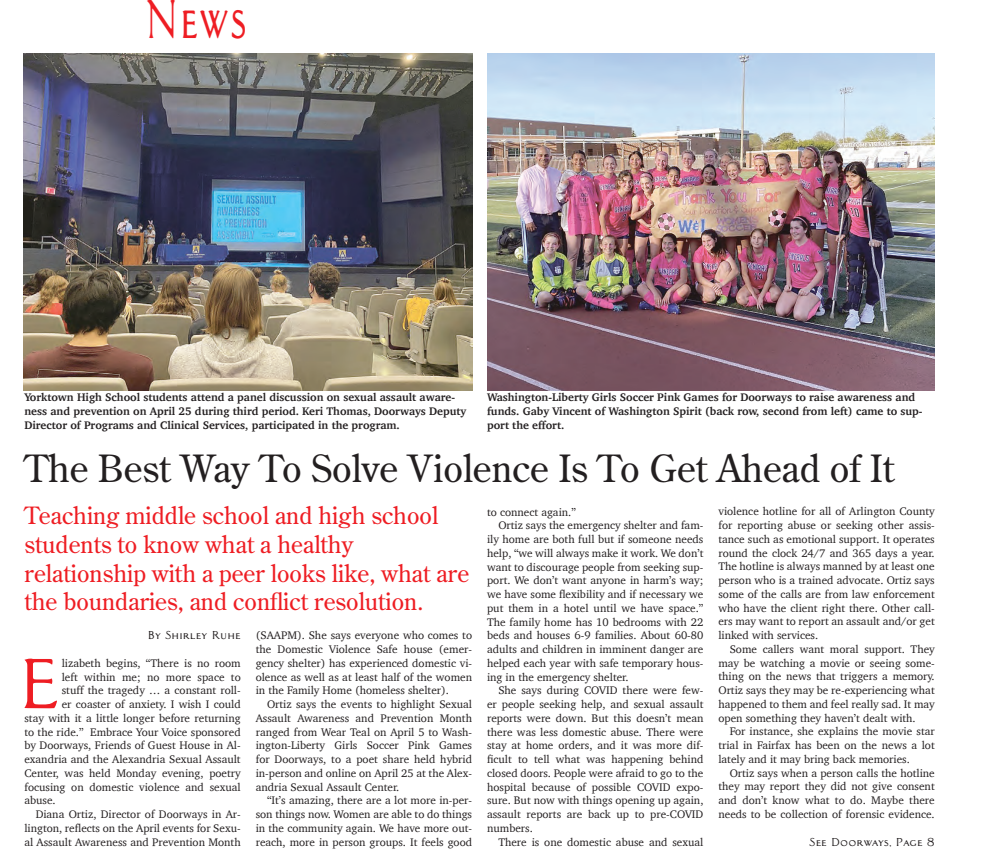
<style>
.page{position:relative;width:981px;height:866px;background:#fff}
.page>*{position:absolute;margin:0;border:0;box-sizing:border-box;transform-origin:0 0}
.t1{font:69px "Architect Bold V";color:#ee1d23}
.t2{font:53.75px "Architect Bold V";color:#ee1d23;scale:.7 1}
.t3{font:37.5px "Century Old Style";color:#231f20}
.t4{font:23.75px/28.8px "Century Old Style";color:#ee1d23}
.t5{font:11.25px/13.8px "Charter";color:#231f20;text-align:justify}
.t6{font:700 11.25px/13.8px "Charter";color:#231f20}
.t7{font:11.25px "Architect Bold V";color:#231f20}
</style>
<div class="page">
<img style="left:487px;top:53px;width:447px;height:337px">
<img style="left:23px;top:53px;width:449px;height:337px">
<h2 class="t2" style="left:144px;top:-11px;width:149px">News</h2>
<p class="t6" style="left:24px;top:390px;width:443px">Yorktown High School students attend a panel discussion on sexual assault aware&shy;ness and prevention on April 25 during third period. Keri Thomas, Doorways Deputy<br>Director of Programs and Clinical Services, participated in the program.</p>
<p class="t6" style="left:487px;top:390px;width:437px">Washington-Liberty Girls Soccer Pink Games for Doorways to raise awareness and funds. Gaby Vincent of Washington Spirit (back row, second from left) came to sup&shy;port the effort.</p>
<h3 class="t3" style="left:24px;top:444px;width:871px">The Best Way To Solve Violence Is To Get Ahead of It</h3>
<h3 class="t4" style="left:24px;top:500px;width:446px">Teaching middle school and high school students to know what a healthy relationship with a peer looks like, what are the boundaries, and conflict resolution.</h3>
<p class="t7" style="left:148px;top:629px;width:95px">By Shirley Ruhe</p>
<h1 class="t1" style="left:16px;top:645px;width:47px">E</h1>
<p class="t5" style="left:62px;top:656px;width:180px">lizabeth begins, “There is no room</p>
<p class="t5" style="left:62px;top:670px;width:180px">left within me; no more space to</p>
<p class="t5" style="left:62px;top:683px;width:180px">stuff the tragedy … a constant roll-</p>
<p class="t5" style="left:62px;top:697px;width:180px">er coaster of anxiety. I wish I could</p>
<p class="t5" style="left:24px;top:711px;width:218px">stay with it a little longer before returning</p>
<p class="t5" style="left:24px;top:724px;width:218px">to the ride.” Embrace Your Voice sponsored</p>
<p class="t5" style="left:24px;top:738px;width:218px">by Doorways, Friends of Guest House in Al-</p>
<p class="t5" style="left:24px;top:752px;width:218px">exandria and the Alexandria Sexual Assault</p>
<p class="t5" style="left:24px;top:766px;width:218px">Center, was held Monday evening, poetry</p>
<p class="t5" style="left:24px;top:779px;width:218px">focusing on domestic violence and sexual</p>
<p class="t5" style="left:24px;top:793px;width:33px">abuse.</p>
<p class="t5" style="left:36px;top:807px;width:206px">Diana Ortiz, Director of Doorways in Ar-</p>
<p class="t5" style="left:24px;top:821px;width:218px">lington, reflects on the April events for Sexu-</p>
<p class="t5" style="left:24px;top:834px;width:218px">al Assault Awareness and Prevention Month</p>
<p class="t5" style="left:256px;top:628px;width:218px">(SAAPM). She says everyone who comes to the Domestic Violence Safe house (emer&shy;gency shelter) has experienced domestic vi&shy;olence as well as at least half of the women in the Family Home (homeless shelter).</p>
<p class="t5" style="left:256px;top:697px;width:218px;text-indent:11px">Ortiz says the events to highlight Sexual Assault Awareness and Prevention Month ranged from Wear Teal on April 5 to Wash&shy;ington-Liberty Girls Soccer Pink Games for Doorways, to a poet share held hybrid in-person and online on April 25 at the Alex&shy;andria Sexual Assault Center.</p>
<p class="t5" style="left:256px;top:793px;width:218px;text-indent:11px">“It’s amazing, there are a lot more in-per&shy;son things now. Women are able to do things in the community again. We have more out&shy;reach, more in person groups. It feels good</p>
<p class="t5" style="left:487px;top:504px;width:90px">to connect again.”</p>
<p class="t5" style="left:498px;top:518px;width:206px">Ortiz says the emergency shelter and fam-</p>
<p class="t5" style="left:487px;top:532px;width:218px">ily home are both full but if someone needs</p>
<p class="t5" style="left:487px;top:546px;width:218px">help, “we will always make it work. We don’t</p>
<p class="t5" style="left:487px;top:559px;width:218px">want to discourage people from seeking sup-</p>
<p class="t5" style="left:487px;top:573px;width:218px">port. We don’t want anyone in harm’s way;</p>
<p class="t5" style="left:487px;top:587px;width:218px">we have some flexibility and if necessary we</p>
<p class="t5" style="left:487px;top:601px;width:218px">put them in a hotel until we have space.”</p>
<p class="t5" style="left:487px;top:614px;width:218px">The family home has 10 bedrooms with 22</p>
<p class="t5" style="left:487px;top:628px;width:218px">beds and houses 6-9 families. About 60-80</p>
<p class="t5" style="left:487px;top:642px;width:218px">adults and children in imminent danger are</p>
<p class="t5" style="left:487px;top:656px;width:218px">helped each year with safe temporary hous-</p>
<p class="t5" style="left:487px;top:669px;width:143px">ing in the emergency shelter.</p>
<p class="t5" style="left:498px;top:683px;width:206px">She says during COVID there were few-</p>
<p class="t5" style="left:487px;top:697px;width:218px">er people seeking help, and sexual assault</p>
<p class="t5" style="left:487px;top:711px;width:218px">reports were down. But this doesn’t mean</p>
<p class="t5" style="left:487px;top:724px;width:218px">there was less domestic abuse. There were</p>
<p class="t5" style="left:487px;top:738px;width:218px">stay at home orders, and it was more dif-</p>
<p class="t5" style="left:487px;top:752px;width:218px">ficult to tell what was happening behind</p>
<p class="t5" style="left:487px;top:766px;width:218px">closed doors. People were afraid to go to the</p>
<p class="t5" style="left:487px;top:779px;width:218px">hospital because of possible COVID expo-</p>
<p class="t5" style="left:487px;top:793px;width:218px">sure. But now with things opening up again,</p>
<p class="t5" style="left:487px;top:807px;width:218px">assault reports are back up to pre-COVID</p>
<p class="t5" style="left:487px;top:821px;width:47px">numbers.</p>
<p class="t5" style="left:498px;top:834px;width:206px">There is one domestic abuse and sexual</p>
<p class="t5" style="left:718px;top:504px;width:218px">violence hotline for all of Arlington County for reporting abuse or seeking other assis&shy;tance such as emotional support. It operates round the clock 24/7 and 365 days a year.<br>The hotline is always manned by at least one person who is a trained advocate. Ortiz says some of the calls are from law enforcement who have the client right there. Other call&shy;ers may want to report an assault and/or get linked with services.</p>
<p class="t5" style="left:718px;top:642px;width:218px;text-indent:11px">Some callers want moral support. They may be watching a movie or seeing some&shy;thing on the news that triggers a memory.<br>Ortiz says they may be re-experiencing what happened to them and feel really sad. It may open something they haven’t dealt with.</p>
<p class="t5" style="left:718px;top:724px;width:218px;text-indent:11px">For instance, she explains the movie star trial in Fairfax has been on the news a lot lately and it may bring back memories.</p>
<p class="t5" style="left:718px;top:766px;width:218px;text-indent:11px">Ortiz says when a person calls the hotline they may report they did not give consent and don’t know what to do. Maybe there needs to be collection of forensic evidence.</p>
<p class="t7" style="left:809px;top:835px;width:127px">See Doorways, Page 8</p>
</div>
